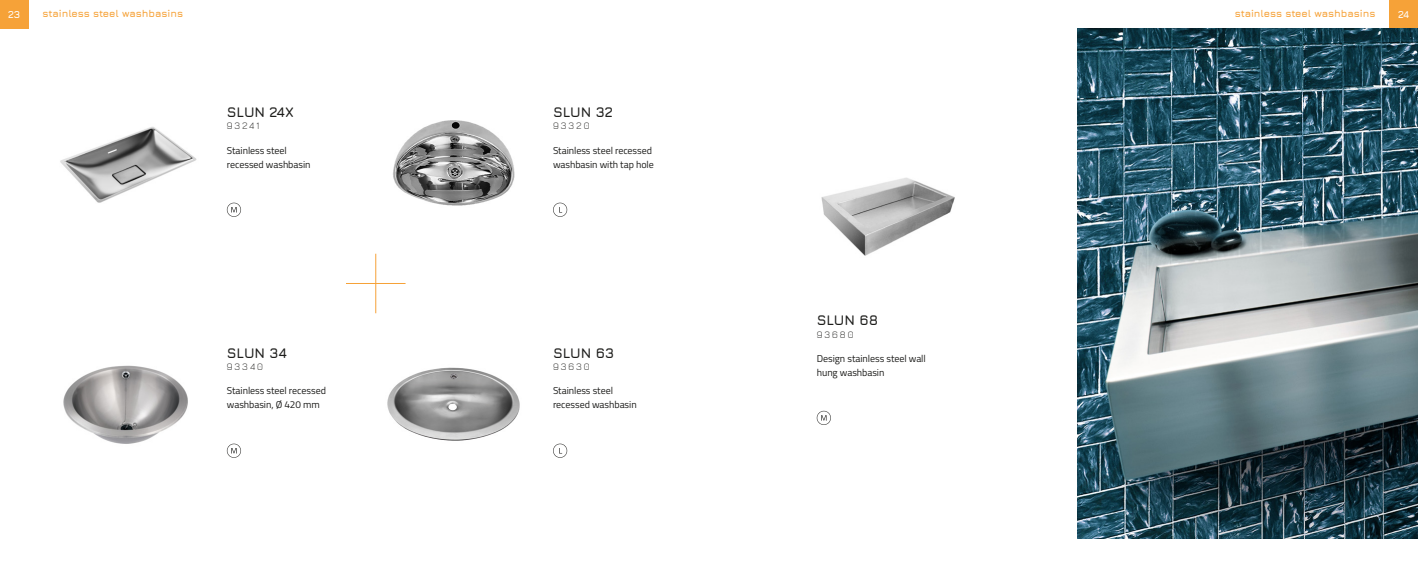
<style>
.page{position:relative;width:1418px;height:567px;background:#fff}
.page>*{position:absolute;margin:0;border:0;box-sizing:border-box;transform-origin:0 0}
.t1{font:700 14px "Jura";letter-spacing:-.005em;color:#1d1d1b}
.t2{font:10px/14px "Titillium";letter-spacing:-.005em;color:#1d1d1b}
.t3{font:700 10px "Jura";letter-spacing:-.005em;color:#f6a238}
.t4{font:300 10px "Jura";letter-spacing:.2em;color:#1d1d1b}
.t5{font:700 10px "Jura";color:#fff}
</style>
<div class="page">
<div style="left:1389px;top:0;width:28px;height:28px;background:#f6a238"></div>
<div style="left:0;top:0;width:28px;height:28px;background:#f6a238"></div>
<hr style="left:346px;top:283px;width:59px;height:1px;background:#f6a238">
<hr style="left:375px;top:254px;width:1px;height:59px;background:#f6a238">
<img style="left:60px;top:126px;width:137px;height:77px">
<img style="left:387px;top:367px;width:133px;height:74px">
<img style="left:393px;top:120px;width:122px;height:86px">
<img style="left:63px;top:365px;width:125px;height:79px">
<svg style="left:227px;top:203px;width:14px;height:14px"></svg>
<svg style="left:553px;top:203px;width:14px;height:14px"></svg>
<svg style="left:227px;top:444px;width:14px;height:14px"></svg>
<svg style="left:816px;top:411px;width:15px;height:14px"></svg>
<img style="left:821px;top:177px;width:134px;height:79px">
<img style="left:1077px;top:28px;width:340px;height:511px">
<svg style="left:553px;top:444px;width:14px;height:14px"></svg>
<p class="t3" style="left:43px;top:7px;width:142px">stainless steel washbasins</p>
<p class="t3" style="left:1234px;top:7px;width:142px">stainless steel washbasins</p>
<p class="t5" style="left:8px;top:7px;width:14px">23</p>
<p class="t5" style="left:1398px;top:7px;width:13px">24</p>
<h1 class="t1" style="left:227px;top:102px;width:69px">SLUN 24X</h1>
<h1 class="t1" style="left:553px;top:102px;width:61px">SLUN 32</h1>
<p class="t4" style="left:227px;top:119px;width:34px">93241</p>
<p class="t4" style="left:553px;top:119px;width:38px">93320</p>
<p class="t2" style="left:227px;top:142px;width:85px">Stainless steel recessed washbasin</p>
<p class="t2" style="left:553px;top:142px;width:102px">Stainless steel recessed washbasin with tap hole</p>
<h1 class="t1" style="left:227px;top:343px;width:62px">SLUN 34</h1>
<p class="t4" style="left:227px;top:360px;width:38px">93340</p>
<h1 class="t1" style="left:553px;top:343px;width:63px">SLUN 63</h1>
<p class="t4" style="left:553px;top:360px;width:38px">93630</p>
<h1 class="t1" style="left:816px;top:310px;width:63px">SLUN 68</h1>
<p class="t4" style="left:816px;top:327px;width:38px">93680</p>
<p class="t2" style="left:816px;top:351px;width:111px">Design stainless steel wall hung washbasin</p>
<p class="t2" style="left:227px;top:383px;width:101px">Stainless steel recessed washbasin, Ø 420 mm</p>
<p class="t2" style="left:553px;top:383px;width:85px">Stainless steel recessed washbasin</p>
</div>
